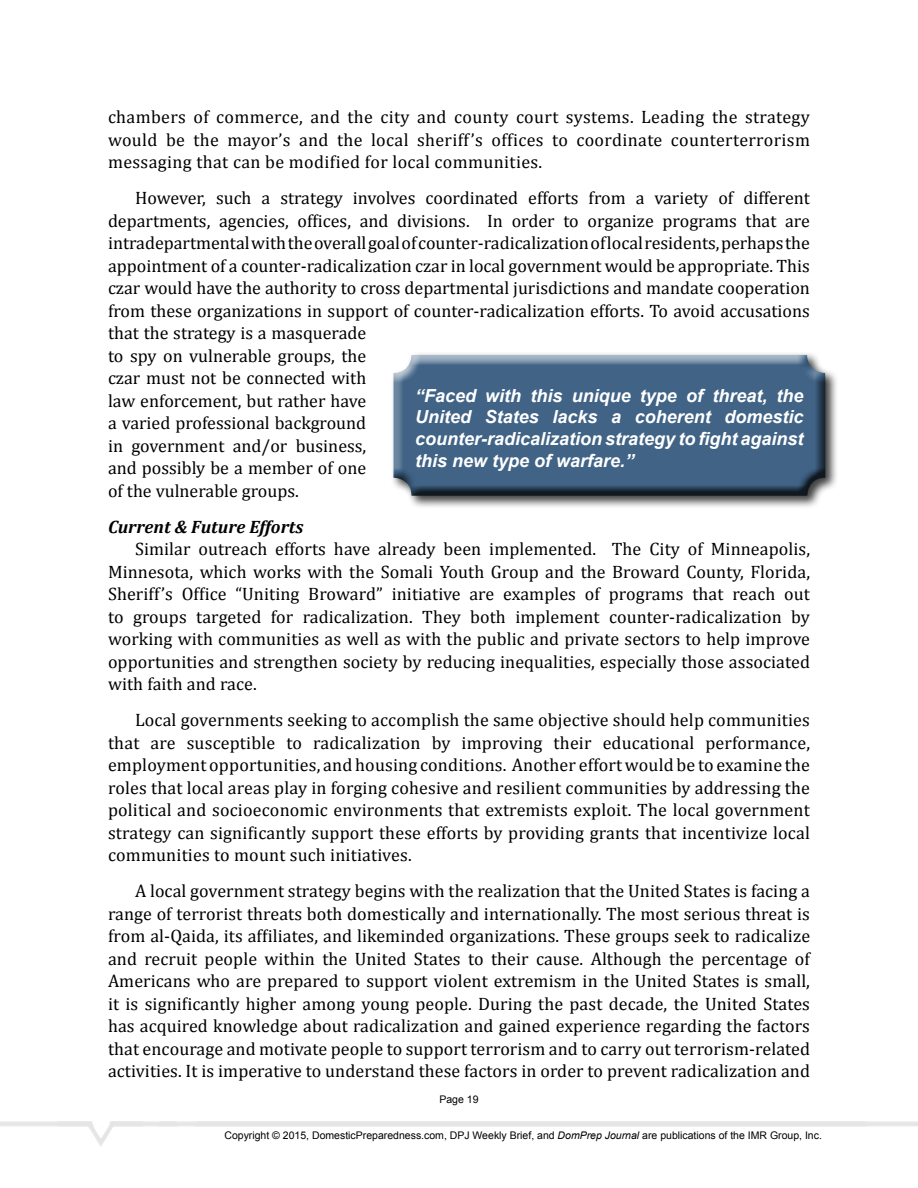
<style>
.page{position:relative;width:918px;height:1188px;background:#fff}
.page>*{position:absolute;margin:0;border:0;box-sizing:border-box;transform-origin:0 0}
.t1{font:18px/22.5px "Cambria";color:#000;text-align:justify}
.t2{font:italic 700 18px/21.8px "Arial";color:#fff;text-align:justify}
.t3{font:italic 700 18px "Cambria";color:#000}
.t4{font:10.5px "Arial";color:#000}
.s1{font-style:italic}
</style>
<div class="page">
<div style="left:390px;top:351px;width:449px;height:158px;background:#000;opacity:.75"></div>
<div style="left:392px;top:348px;width:439px;height:149px;background:#000;opacity:.75"></div>
<p class="t1" style="left:108px;top:106px;width:704px">chambers of commerce, and the city and county court systems. Leading the strategy would be the mayor’s and the local sheriff’s offices to coordinate counterterrorism messaging that can be modified for local communities.</p>
<p class="t1" style="left:108px;top:187px;width:704px;text-align:left;text-indent:27px">However, such a strategy involves coordinated efforts from a variety of different departments, agencies, offices, and divisions. In order to organize programs that are intradepartmental with the overall goal of counter-radicalization of local residents, perhaps the appointment of a counter-radicalization czar in local government would be appropriate. This czar would have the authority to cross departmental jurisdictions and mandate cooperation from these organizations in support of counter-radicalization efforts. To avoid accusations that the strategy is a masquerade<br>to spy on vulnerable groups, the<br>czar must not be connected with<br>law enforcement, but rather have<br>a varied professional background<br>in government and/or business,<br>and possibly be a member of one<br>of the vulnerable groups.</p>
<p class="t3" style="left:108px;top:515px;width:197px">Current &amp; Future Efforts</p>
<p class="t1" style="left:108px;top:538px;width:704px;text-indent:27px">Similar outreach efforts have already been implemented. The City of Minneapolis, Minnesota, which works with the Somali Youth Group and the Broward County, Florida, Sheriff’s Office “Uniting Broward” initiative are examples of programs that reach out to groups targeted for radicalization. They both implement counter-radicalization by working with communities as well as with the public and private sectors to help improve opportunities and strengthen society by reducing inequalities, especially those associated with faith and race.</p>
<p class="t1" style="left:108px;top:709px;width:704px;text-indent:27px">Local governments seeking to accomplish the same objective should help communities that are susceptible to radicalization by improving their educational performance, employment opportunities, and housing conditions. Another effort would be to examine the roles that local areas play in forging cohesive and resilient communities by addressing the political and socioeconomic environments that extremists exploit. The local government strategy can significantly support these efforts by providing grants that incentivize local communities to mount such initiatives.</p>
<p class="t1" style="left:108px;top:880px;width:704px;text-indent:27px">A local government strategy begins with the realization that the United States is facing a range of terrorist threats both domestically and internationally. The most serious threat is from al-Qaida, its affiliates, and likeminded organizations. These groups seek to radicalize and recruit people within the United States to their cause. Although the percentage of Americans who are prepared to support violent extremism in the United States is small, it is significantly higher among young people. During the past decade, the United States has acquired knowledge about radicalization and gained experience regarding the factors that encourage and motivate people to support terrorism and to carry out terrorism-related activities. It is imperative to understand these factors in order to prevent radicalization and</p>
<p class="t2" style="left:415px;top:385px;width:390px">“Faced with this unique type of threat, the United States lacks a coherent domestic counter-radicalization strategy to fight against this new type of warfare.”</p>
<p class="t4" style="left:439px;top:1092px;width:41px">Page 19</p>
<p class="t4" style="left:224px;top:1128px;width:599px">Copyright © 2015, DomesticPreparedness.com, DPJ Weekly Brief, and <span class="s1">DomPrep Journal</span> are publications of the IMR Group, Inc.</p>
</div>
